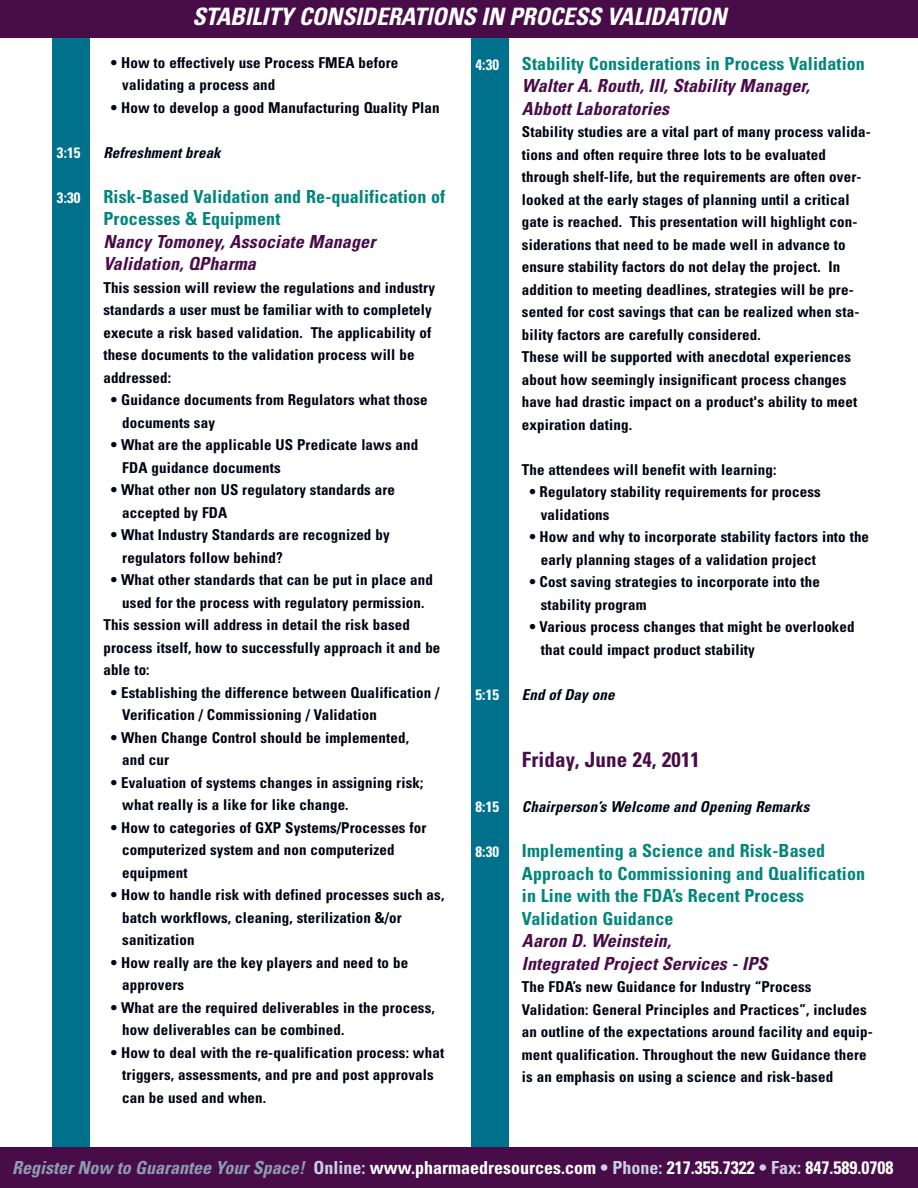
<style>
.page{position:relative;width:918px;height:1188px;background:#fff}
.page>*{position:absolute;margin:0;border:0;box-sizing:border-box;transform-origin:0 0}
.t1{font:italic 700 condensed 24px "Univers";letter-spacing:-.01em;color:#fff}
.t2{font:700 condensed 21px "Univers";letter-spacing:.01em;color:#480c49}
.t3{font:700 condensed 18px/22.5px "Univers";letter-spacing:.01em;color:#00857c}
.t4{font:italic 700 condensed 18px/22.5px "Univers";letter-spacing:.01em;color:#480c49}
.t5{font:700 condensed 18px "Univers";color:#fff}
.t6{font:700 condensed 15px/22.5px "Univers";letter-spacing:.01em;color:#000314}
.t7{font:italic 700 condensed 15px "Univers";letter-spacing:.01em;color:#000314}
.t8{font:700 condensed 15px "Univers";letter-spacing:.01em;color:#fff}
.s1{font-style:italic;color:#8d9caf}
.s2{color:#cdcfe0}
</style>
<div class="page">
<div style="left:471px;top:32px;width:37px;height:1123px;background:#00718c"></div>
<div style="left:52px;top:29px;width:38px;height:1129px;background:#00718c"></div>
<div style="left:0;top:1148px;width:918px;height:40px;background:#480c49"></div>
<div style="left:0;top:0;width:918px;height:38px;background:#480c49"></div>
<h1 class="t1" style="left:192px;top:8px;width:536px">STABILITY CONSIDERATIONS IN PROCESS VALIDATION</h1>
<p class="t6" style="left:122px;top:52px;width:278px;text-indent:-11px">• How to effectively use Process FMEA before validating a process and</p>
<p class="t6" style="left:111px;top:97px;width:330px">• How to develop a good Manufacturing Quality Plan</p>
<p class="t8" style="left:57px;top:147px;width:25px">3:15</p>
<p class="t7" style="left:103px;top:147px;width:119px">Refreshment break</p>
<p class="t8" style="left:57px;top:192px;width:25px">3:30</p>
<p class="t3" style="left:103px;top:187px;width:343px">Risk-Based Validation and Re-qualification of<br>Processes &amp; Equipment</p>
<p class="t4" style="left:103px;top:232px;width:274px">Nancy Tomoney, Associate Manager<br>Validation, QPharma</p>
<p class="t6" style="left:103px;top:277px;width:333px">This session will review the regulations and industry standards a user must be familiar with to completely execute a risk based validation. The applicability of these documents to the validation process will be addressed:</p>
<p class="t6" style="left:122px;top:390px;width:307px;text-indent:-11px">• Guidance documents from Regulators what those documents say</p>
<p class="t6" style="left:122px;top:435px;width:298px;text-indent:-11px">• What are the applicable US Predicate laws and<br>FDA guidance documents</p>
<p class="t6" style="left:122px;top:480px;width:274px;text-indent:-11px">• What other non US regulatory standards are accepted by FDA</p>
<p class="t6" style="left:122px;top:525px;width:269px;text-indent:-11px">• What Industry Standards are recognized by regulators follow behind?</p>
<p class="t6" style="left:111px;top:570px;width:324px">• What other standards that can be put in place and</p>
<p class="t6" style="left:122px;top:592px;width:304px">used for the process with regulatory permission.</p>
<p class="t6" style="left:103px;top:615px;width:308px">This session will address in detail the risk based</p>
<p class="t6" style="left:103px;top:637px;width:339px">process itself, how to successfully approach it and be</p>
<p class="t6" style="left:103px;top:660px;width:48px">able to:</p>
<p class="t6" style="left:122px;top:682px;width:319px;text-indent:-11px">• Establishing the difference between Qualification /<br>Verification / Commissioning / Validation</p>
<p class="t6" style="left:122px;top:727px;width:288px;text-indent:-11px">• When Change Control should be implemented, and cur</p>
<p class="t6" style="left:122px;top:772px;width:303px;text-indent:-11px">• Evaluation of systems changes in assigning risk; what really is a like for like change.</p>
<p class="t6" style="left:122px;top:817px;width:306px;text-indent:-11px">• How to categories of GXP Systems/Processes for computerized system and non computerized equipment</p>
<p class="t6" style="left:122px;top:885px;width:324px;text-indent:-11px">• How to handle risk with defined processes such as, batch workflows, cleaning, sterilization &amp;/or sanitization</p>
<p class="t6" style="left:122px;top:952px;width:287px;text-indent:-11px">• How really are the key players and need to be approvers</p>
<p class="t6" style="left:122px;top:997px;width:314px;text-indent:-11px">• What are the required deliverables in the process, how deliverables can be combined.</p>
<p class="t6" style="left:122px;top:1042px;width:323px;text-indent:-11px">• How to deal with the re-qualification process: what triggers, assessments, and pre and post approvals can be used and when.</p>
<p class="t8" style="left:475px;top:59px;width:25px">4:30</p>
<p class="t3" style="left:522px;top:54px;width:345px">Stability Considerations in Process Validation</p>
<p class="t4" style="left:522px;top:76px;width:289px">Walter A. Routh, III, Stability Manager,<br>Abbott Laboratories</p>
<p class="t6" style="left:522px;top:122px;width:350px">Stability studies are a vital part of many process valida&shy;tions and often require three lots to be evaluated through shelf-life, but the requirements are often over&shy;looked at the early stages of planning until a critical gate is reached. This presentation will highlight con&shy;siderations that need to be made well in advance to ensure stability factors do not delay the project. In addition to meeting deadlines, strategies will be pre&shy;sented for cost savings that can be realized when sta&shy;bility factors are carefully considered.<br>These will be supported with anecdotal experiences about how seemingly insignificant process changes have had drastic impact on a product's ability to meet expiration dating.</p>
<p class="t6" style="left:522px;top:460px;width:256px">The attendees will benefit with learning:</p>
<p class="t6" style="left:541px;top:482px;width:282px;text-indent:-11px">• Regulatory stability requirements for process validations</p>
<p class="t6" style="left:541px;top:527px;width:330px;text-indent:-11px">• How and why to incorporate stability factors into the early planning stages of a validation project</p>
<p class="t6" style="left:541px;top:572px;width:281px;text-indent:-11px">• Cost saving strategies to incorporate into the stability program</p>
<p class="t6" style="left:541px;top:617px;width:315px;text-indent:-11px">• Various process changes that might be overlooked that could impact product stability</p>
<p class="t8" style="left:475px;top:689px;width:25px">5:15</p>
<p class="t7" style="left:522px;top:689px;width:94px">End of Day one</p>
<h2 class="t2" style="left:522px;top:752px;width:180px">Friday, June 24, 2011</h2>
<p class="t8" style="left:475px;top:802px;width:25px">8:15</p>
<p class="t7" style="left:522px;top:802px;width:289px">Chairperson’s Welcome and Opening Remarks</p>
<p class="t8" style="left:475px;top:847px;width:25px">8:30</p>
<p class="t3" style="left:522px;top:841px;width:345px">Implementing a Science and Risk-Based Approach to Commissioning and Qualification in Line with the FDA’s Recent Process Validation Guidance</p>
<p class="t4" style="left:522px;top:931px;width:247px">Aaron D. Weinstein,<br>Integrated Project Services - IPS</p>
<p class="t6" style="left:522px;top:977px;width:352px">The FDA’s new Guidance for Industry “Process Validation: General Principles and Practices”, includes an outline of the expectations around facility and equip&shy;ment qualification. Throughout the new Guidance there is an emphasis on using a science and risk-based</p>
<p class="t5" style="left:12px;top:1161px;width:883px"><span class="s1">Register Now to Guarantee Your Space!</span> <span class="s2">Online:</span> www.pharmaedresources.com <span class="s2">• Phone:</span> 217.355.7322 <span class="s2">• Fax:</span> 847.589.0708</p>
</div>
